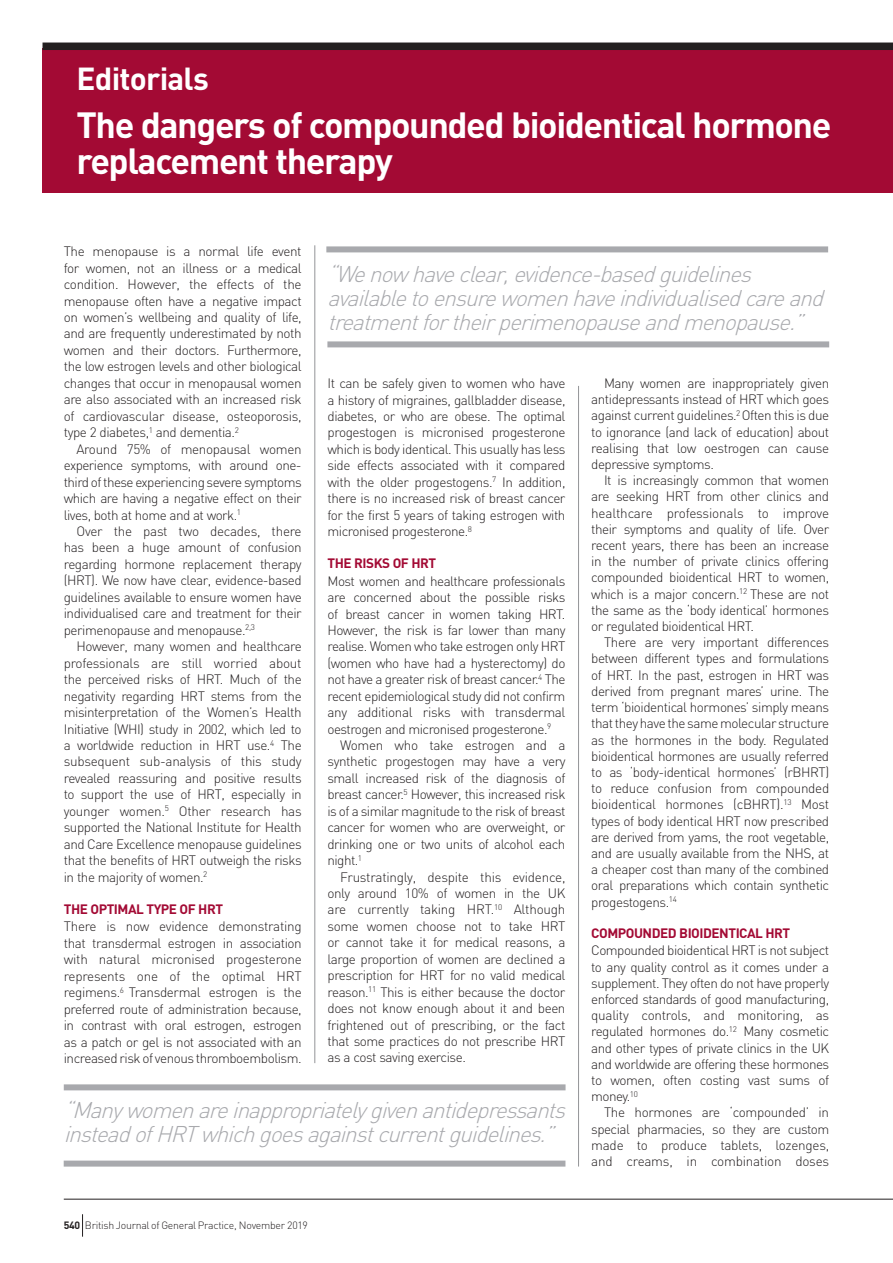
<style>
.page{position:relative;width:893px;height:1263px;background:#fff}
.page>*{position:absolute;margin:0;border:0;box-sizing:border-box;transform-origin:0 0}
.Article_Title{font:700 36px/36px "DIN";letter-spacing:-.04em;color:#fff}
.t1{font:700 31.5px "DIN";letter-spacing:-.025em;color:#fff}
.t2{font:italic 300 22.5px/24px "DIN";color:#a8a9ad}
.Body_copy_indent{font:300 13.5px/16.5px "DIN";letter-spacing:-.035em;color:#231f20;text-align:justify}
.Body_Copy_First_para{font:300 13.5px/16.5px "DIN";letter-spacing:-.035em;color:#231f20;text-align:justify}
.Sub_Head_B_Header{font:700 13.5px "DIN";letter-spacing:-.035em;color:#a30a34}
.t3{font:300 10.5px "DIN";letter-spacing:-.025em;color:#231f20}
.s1{font-weight:700}
</style>
<div class="page">
<div style="left:43px;top:49px;width:850px;height:144px;background:#a30a34"></div>
<hr style="left:578px;top:386px;width:1px;height:780px;background:#939598">
<div style="left:43px;top:43px;width:850px;height:7px;background:#231f20"></div>
<hr style="left:315px;top:245px;width:1px;height:818px;background:#939598">
<hr style="left:64px;top:1199px;width:829px;height:1px;background:#231f20">
<svg style="left:82px;top:1214px;width:1px;height:23px"></svg>
<div style="left:64px;top:1160px;width:501px;height:6px;background:#a8a9ad"></div>
<div style="left:64px;top:1084px;width:502px;height:6px;background:#a8a9ad"></div>
<div style="left:327px;top:341px;width:502px;height:6px;background:#a8a9ad"></div>
<div style="left:326px;top:246px;width:502px;height:6px;background:#a8a9ad"></div>
<p class="t1" style="left:77px;top:58px;width:134px">Editorials</p>
<p class="Article_Title" style="left:77px;top:105px;width:756px">The dangers of compounded bioidentical hormone replacement therapy</p>
<p class="Body_Copy_First_para" style="left:64px;top:243px;width:239px">The menopause is a normal life event for women, not an illness or a medical condition. However, the effects of the menopause often have a negative impact on women’s wellbeing and quality of life, and are frequently underestimated by noth women and their doctors. Furthermore, the low estrogen levels and other biological changes that occur in menopausal women are also associated with an increased risk of cardiovascular disease, osteoporosis, type 2 diabetes,<sup>1</sup> and dementia.<sup>2</sup></p>
<p class="Body_copy_indent" style="left:64px;top:440px;width:239px;text-indent:13px">Around 75% of menopausal women experience symptoms, with around one&shy;third of these experiencing severe symptoms which are having a negative effect on their lives, both at home and at work.<sup>1</sup></p>
<p class="Body_copy_indent" style="left:64px;top:523px;width:239px;text-indent:13px">Over the past two decades, there has been a huge amount of confusion regarding hormone replacement therapy (HRT). We now have clear, evidence-based guidelines available to ensure women have individualised care and treatment for their perimenopause and menopause.<sup>2,3</sup></p>
<p class="Body_copy_indent" style="left:64px;top:638px;width:240px;text-indent:13px">However, many women and healthcare professionals are still worried about the perceived risks of HRT. Much of the negativity regarding HRT stems from the misinterpretation of the Women’s Health Initiative (WHI) study in 2002, which led to a worldwide reduction in HRT use.<sup>4</sup> The subsequent sub-analysis of this study revealed reassuring and positive results to support the use of HRT, especially in younger women.<sup>5</sup> Other research has supported the National Institute for Health and Care Excellence menopause guidelines that the benefits of HRT outweigh the risks in the majority of women.<sup>2</sup></p>
<p class="Sub_Head_B_Header" style="left:64px;top:900px;width:161px">THE OPTIMAL TYPE OF HRT</p>
<p class="Body_Copy_First_para" style="left:64px;top:918px;width:239px">There is now evidence demonstrating that transdermal estrogen in association with natural micronised progesterone represents one of the optimal HRT regimens.<sup>6</sup> Transdermal estrogen is the preferred route of administration because, in contrast with oral estrogen, estrogen as a patch or gel is not associated with an increased risk of venous thromboembolism.</p>
<p class="t2" style="left:327px;top:261px;width:504px">“Wenowhaveclear,evidence-basedguidelines availabletoensurewomenhaveindividualisedcareand treatmentfortheirperimenopauseandmenopause.”</p>
<p class="Body_Copy_First_para" style="left:327px;top:375px;width:240px">It can be safely given to women who have a history of migraines, gallbladder disease, diabetes, or who are obese. The optimal progestogen is micronised progesterone which is body identical. This usually has less side effects associated with it compared with the older progestogens.<sup>7</sup> In addition, there is no increased risk of breast cancer for the first 5 years of taking estrogen with micronised progesterone.<sup>8</sup></p>
<p class="Sub_Head_B_Header" style="left:327px;top:554px;width:110px">THE RISKS OF HRT</p>
<p class="Body_Copy_First_para" style="left:327px;top:572px;width:240px">Most women and healthcare professionals are concerned about the possible risks of breast cancer in women taking HRT.<br>However, the risk is far lower than many realise. Women who take estrogen only HRT (women who have had a hysterectomy) do not have a greater risk of breast cancer.<sup>4</sup> The recent epidemiological study did not confirm any additional risks with transdermal oestrogen and micronised progesterone.<sup>9</sup></p>
<p class="Body_copy_indent" style="left:327px;top:737px;width:240px;text-indent:13px">Women who take estrogen and a synthetic progestogen may have a very small increased risk of the diagnosis of breast cancer.<sup>5</sup> However, this increased risk is of a similar magnitude to the risk of breast cancer for women who are overweight, or drinking one or two units of alcohol each night.<sup>1</sup></p>
<p class="Body_copy_indent" style="left:327px;top:868px;width:240px;text-indent:13px">Frustratingly, despite this evidence, only around 10% of women in the UK are currently taking HRT.<sup>10</sup> Although some women choose not to take HRT or cannot take it for medical reasons, a large proportion of women are declined a prescription for HRT for no valid medical reason.<sup>11</sup> This is either because the doctor does not know enough about it and been frightened out of prescribing, or the fact that some practices do not prescribe HRT as a cost saving exercise.</p>
<p class="Body_copy_indent" style="left:591px;top:375px;width:239px;text-indent:13px">Many women are inappropriately given antidepressants instead of HRT which goes against current guidelines.<sup>2</sup> Often this is due to ignorance (and lack of education) about realising that low oestrogen can cause depressive symptoms.</p>
<p class="Body_copy_indent" style="left:591px;top:472px;width:239px;text-indent:13px">It is increasingly common that women are seeking HRT from other clinics and healthcare professionals to improve their symptoms and quality of life. Over recent years, there has been an increase in the number of private clinics offering compounded bioidentical HRT to women, which is a major concern.<sup>12</sup> These are not the same as the ‘body identical’ hormones or regulated bioidentical HRT.</p>
<p class="Body_copy_indent" style="left:591px;top:634px;width:240px;text-indent:13px">There are very important differences between different types and formulations of HRT. In the past, estrogen in HRT was derived from pregnant mares’ urine. The term ‘bioidentical hormones’ simply means that they have the same molecular structure as the hormones in the body. Regulated bioidentical hormones are usually referred to as ‘body-identical hormones’ (rBHRT) to reduce confusion from compounded bioidentical hormones (cBHRT).<sup>13</sup> Most types of body identical HRT now prescribed are derived from yams, the root vegetable, and are usually available from the NHS, at a cheaper cost than many of the combined oral preparations which contain synthetic progestogens.<sup>14</sup></p>
<p class="Sub_Head_B_Header" style="left:591px;top:924px;width:201px">COMPOUNDED BIOIDENTICAL HRT</p>
<p class="Body_Copy_First_para" style="left:591px;top:942px;width:240px">Compounded bioidentical HRT is not subject to any quality control as it comes under a supplement. They often do not have properly enforced standards of good manufacturing, quality controls, and monitoring, as regulated hormones do.<sup>12</sup> Many cosmetic and other types of private clinics in the UK and worldwide are offering these hormones to women, often costing vast sums of money.<sup>10</sup></p>
<p class="Body_copy_indent" style="left:591px;top:1104px;width:240px;text-indent:13px">The hormones are ‘compounded’ in special pharmacies, so they are custom made to produce tablets, lozenges, and creams, in combination doses</p>
<p class="t2" style="left:64px;top:1097px;width:510px">“Manywomenareinappropriatelygivenantidepressants insteadofHRTwhichgoesagainstcurrentguidelines.”</p>
<p class="t3" style="left:64px;top:1219px;width:246px"><span class="s1">540</span> British Journal of General Practice, November 2019</p>
</div>
